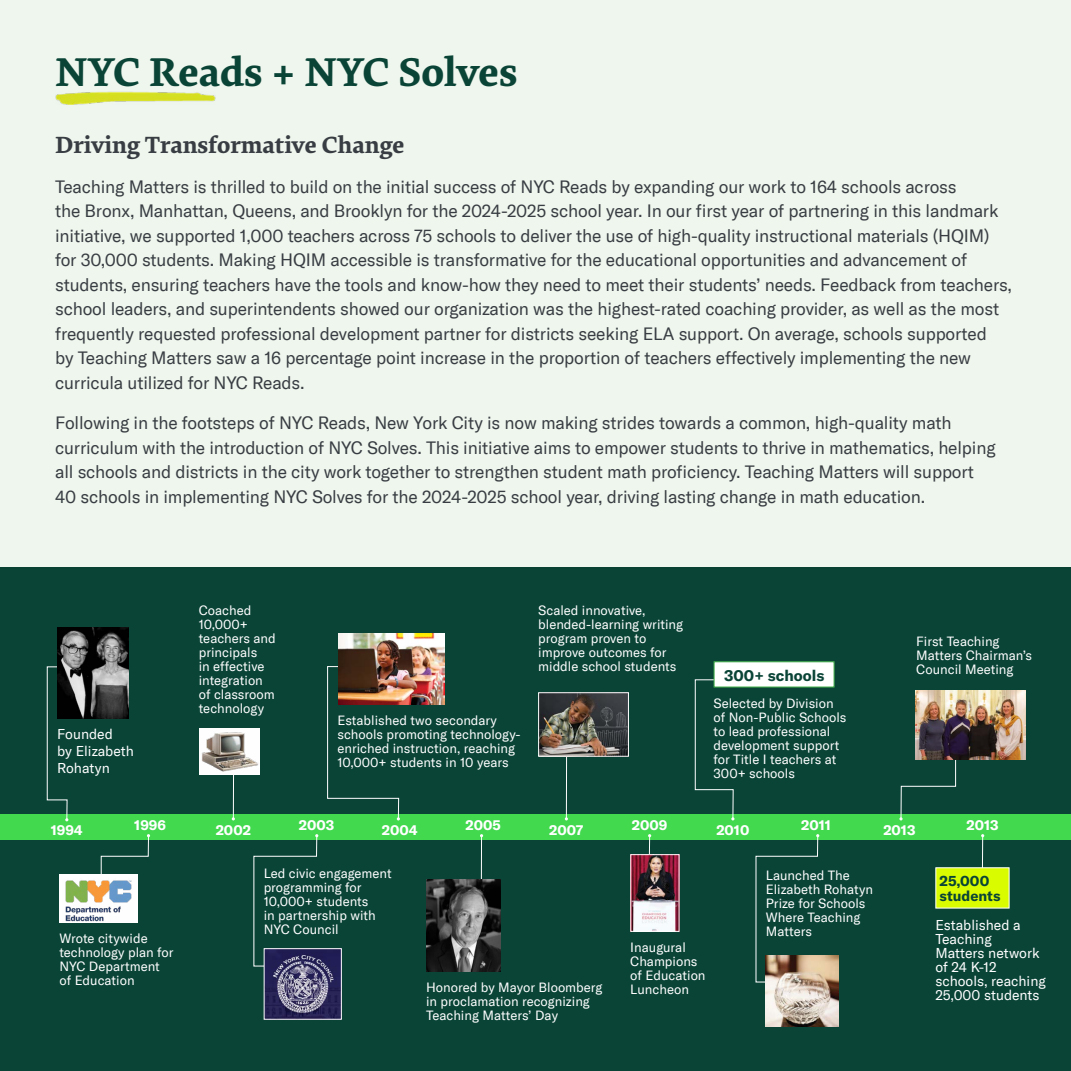
<style>
.page{position:relative;width:1071px;height:1071px;background:#fff}
.page>*{position:absolute;margin:0;border:0;box-sizing:border-box;transform-origin:0 0}
.t1{font:700 42px "Elena Basic";color:#0a4437}
.t2{font:700 24.5px "Elena Basic";color:#373d42}
.t3{font:17.5px/24.5px "GT America";letter-spacing:-.01em;color:#373d42}
.t4{font:700 15.58px "GT America";color:#0a4437}
.t5{font:700 14.53px/15.4px "GT America";color:#0a4437}
.t6{font:14px/14px "GT America";color:#fff}
.t7{font:700 14px "GT America";color:#fff}
.t8{font:13.12px/14px "GT America";color:#fff}
</style>
<div class="page">
<div style="left:0;top:0;width:1071px;height:568px;background:#eff6ed"></div>
<img style="left:55px;top:91px;width:161px;height:13px">
<div style="left:0;top:567px;width:1071px;height:504px;background:#0a4437"></div>
<div style="left:0;top:815px;width:1071px;height:25px;background:#42d94f"></div>
<svg style="left:47px;top:666px;width:25px;height:155px"></svg>
<img style="left:57px;top:627px;width:72px;height:91px">
<svg style="left:101px;top:834px;width:49px;height:40px"></svg>
<hr style="left:481px;top:836px;width:1px;height:62px;background:#fff">
<hr style="left:982px;top:836px;width:1px;height:34px;background:#fff">
<svg style="left:648px;top:834px;width:3px;height:20px"></svg>
<svg style="left:755px;top:834px;width:64px;height:149px"></svg>
<svg style="left:253px;top:834px;width:65px;height:133px"></svg>
<hr style="left:233px;top:759px;width:1px;height:60px;background:#fff">
<svg style="left:899px;top:759px;width:57px;height:61px"></svg>
<hr style="left:566px;top:728px;width:1px;height:91px;background:#fff">
<svg style="left:695px;top:679px;width:39px;height:141px"></svg>
<svg style="left:327px;top:666px;width:73px;height:154px"></svg>
<img style="left:266px;top:950px;width:74px;height:68px">
<div style="left:264px;top:948px;width:78px;height:72px;border:1px solid #fff"></div>
<img style="left:540px;top:694px;width:87px;height:61px">
<div style="left:538px;top:692px;width:91px;height:65px;border:1px solid #fff"></div>
<img style="left:632px;top:856px;width:46px;height:74px">
<div style="left:630px;top:854px;width:50px;height:78px;border:1px solid #fff"></div>
<img style="left:766px;top:955px;width:72px;height:71px">
<img style="left:915px;top:690px;width:111px;height:69px">
<div style="left:714px;top:661px;width:121px;height:27px;background:#fff;border:1px solid #41ad49"></div>
<img style="left:338px;top:634px;width:107px;height:71px">
<div style="left:59px;top:874px;width:79px;height:48px;background:#fff"></div>
<img style="left:65px;top:880px;width:67px;height:42px">
<div style="left:199px;top:729px;width:60px;height:46px;background:#fff"></div>
<img style="left:201px;top:732px;width:57px;height:40px">
<img style="left:426px;top:880px;width:74px;height:92px">
<div style="left:935px;top:867px;width:75px;height:42px;background:#d9fc00;border:1px solid #fff"></div>
<h1 class="t1" style="left:55px;top:41px;width:464px">NYC Reads + NYC Solves</h1>
<h2 class="t2" style="left:55px;top:126px;width:351px">Driving Transformative Change</h2>
<p class="t3" style="left:55px;top:175px;width:958px">Teaching Matters is thrilled to build on the initial success of NYC Reads by expanding our work to 164 schools across<br>the Bronx, Manhattan, Queens, and Brooklyn for the 2024-2025 school year. In our first year of partnering in this landmark initiative, we supported 1,000 teachers across 75 schools to deliver the use of high-quality instructional materials (HQIM) for 30,000 students. Making HQIM accessible is transformative for the educational opportunities and advancement of students, ensuring teachers have the tools and know-how they need to meet their students’ needs. Feedback from teachers, school leaders, and superintendents showed our organization was the highest-rated coaching provider, as well as the most frequently requested professional development partner for districts seeking ELA support. On average, schools supported<br>by Teaching Matters saw a 16 percentage point increase in the proportion of teachers effectively implementing the new curricula utilized for NYC Reads.</p>
<p class="t3" style="left:55px;top:411px;width:942px">Following in the footsteps of NYC Reads, New York City is now making strides towards a common, high-quality math curriculum with the introduction of NYC Solves. This initiative aims to empower students to thrive in mathematics, helping all schools and districts in the city work together to strengthen student math proficiency. Teaching Matters will support 40 schools in implementing NYC Solves for the 2024-2025 school year, driving lasting change in math education.</p>
<p class="t6" style="left:57px;top:726px;width:78px;line-height:16.8px">Founded<br>by Elizabeth<br>Rohatyn</p>
<p class="t8" style="left:199px;top:604px;width:79px">Coached<br>10,000+ teachers and principals<br>in effective integration of classroom technology</p>
<p class="t8" style="left:337px;top:714px;width:185px">Established two secondary schools promoting technology&shy;enriched instruction, reaching<br>10,000+ students in 10 years</p>
<p class="t8" style="left:538px;top:603px;width:146px">Scaled innovative, blended-learning writing program proven to improve outcomes for middle school students</p>
<p class="t4" style="left:724px;top:666px;width:102px">300+ schools</p>
<p class="t8" style="left:714px;top:696px;width:134px">Selected by Division of Non-Public Schools to lead professional development support for Title I teachers at<br>300+ schools</p>
<p class="t8" style="left:916px;top:634px;width:117px">First Teaching<br>Matters Chairman’s<br>Council Meeting</p>
<p class="t7" style="left:51px;top:821px;width:34px">1994</p>
<p class="t7" style="left:134px;top:817px;width:33px">1996</p>
<p class="t7" style="left:216px;top:821px;width:37px">2002</p>
<p class="t7" style="left:299px;top:817px;width:37px">2003</p>
<p class="t7" style="left:382px;top:821px;width:37px">2004</p>
<p class="t7" style="left:466px;top:817px;width:37px">2005</p>
<p class="t7" style="left:549px;top:821px;width:36px">2007</p>
<p class="t7" style="left:632px;top:817px;width:37px">2009</p>
<p class="t7" style="left:716px;top:821px;width:34px">2010</p>
<p class="t7" style="left:801px;top:817px;width:31px">2011</p>
<p class="t7" style="left:883px;top:821px;width:34px">2013</p>
<p class="t7" style="left:967px;top:817px;width:34px">2013</p>
<p class="t8" style="left:59px;top:931px;width:116px">Wrote citywide technology plan for<br>NYC Department of Education</p>
<p class="t8" style="left:264px;top:866px;width:129px">Led civic engagement programming for<br>10,000+ students<br>in partnership with<br>NYC Council</p>
<p class="t8" style="left:426px;top:981px;width:178px">Honored by Mayor Bloomberg in proclamation recognizing<br>Teaching Matters’ Day</p>
<p class="t8" style="left:630px;top:941px;width:77px">Inaugural<br>Champions of Education<br>Luncheon</p>
<p class="t8" style="left:766px;top:869px;width:109px">Launched The<br>Elizabeth Rohatyn<br>Prize for Schools<br>Where Teaching<br>Matters</p>
<p class="t5" style="left:940px;top:873px;width:62px">25,000 students</p>
<p class="t6" style="left:935px;top:918px;width:112px">Established a<br>Teaching<br>Matters network of 24 K-12 schools, reaching<br>25,000 students</p>
</div>
